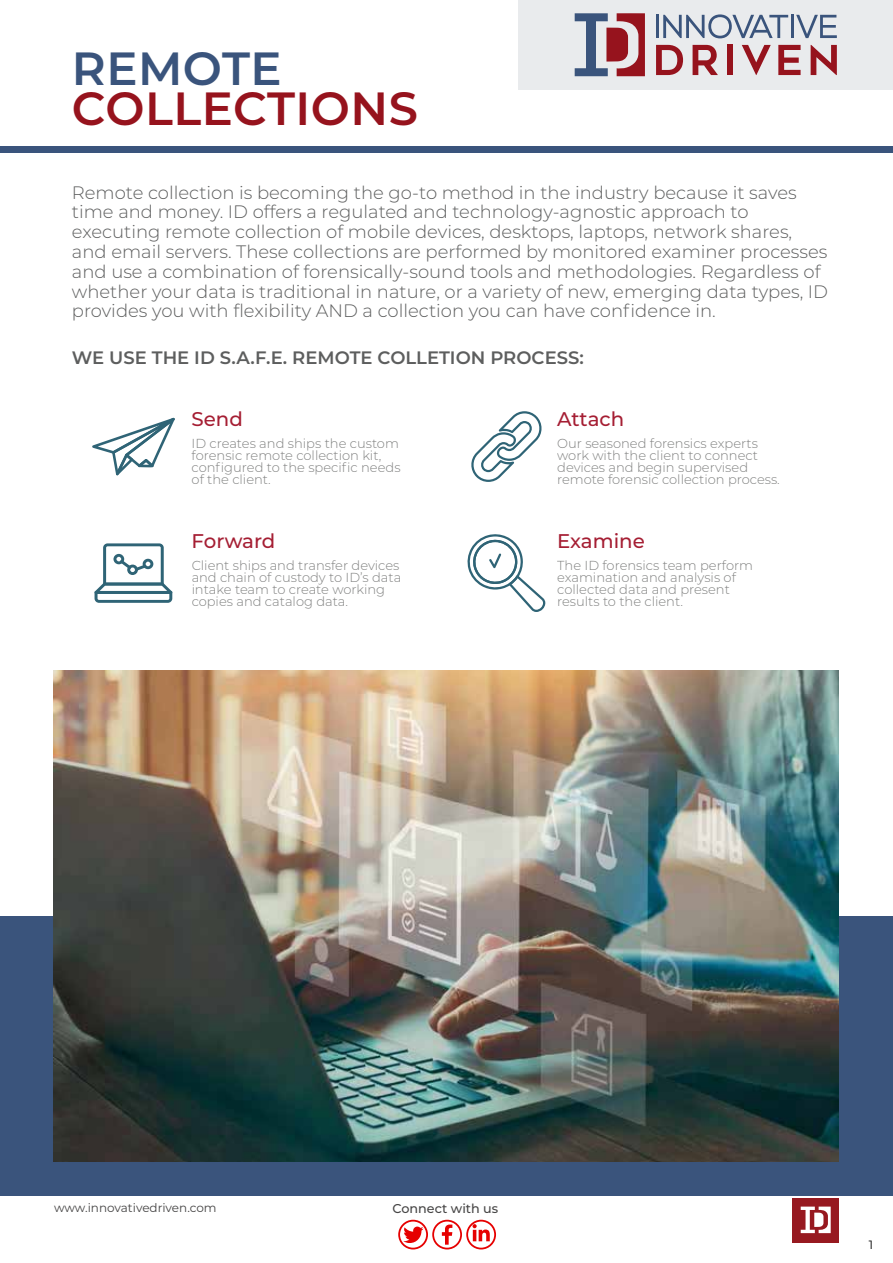
<style>
.page{position:relative;width:893px;height:1263px;background:#fff}
.page>*{position:absolute;margin:0;border:0;box-sizing:border-box;transform-origin:0 0}
.t1{font:600 46.5px "Montserrat";letter-spacing:.01em;color:#96131d}
.t2{font:600 46.5px "Montserrat";letter-spacing:.01em;color:#3a547c}
.t3{font:500 19.8px "Montserrat";color:#a51e33}
.t4{font:300 18px/19.8px "Montserrat";color:#5d5e5e}
.t5{font:600 18px "Montserrat";color:#5d5e5e}
.t6{font:300 13.05px/12px "Montserrat";color:#5f605f}
.t7{font:500 12.75px "Montserrat";color:#464545}
.t8{font:12px "Montserrat";color:#464545}
.t9{font:12px "Montserrat";color:#000}
</style>
<div class="page">
<div style="left:793px;top:1198px;width:46px;height:45px;background:#971920"></div>
<div style="left:519px;top:0;width:374px;height:90px;background:#e9ebed"></div>
<svg style="left:575px;top:13px;width:70px;height:63px"></svg>
<hr style="left:656px;top:15px;width:3px;height:23px;background:#3a547c">
<svg style="left:663px;top:14px;width:125px;height:24px"></svg>
<hr style="left:791px;top:15px;width:3px;height:23px;background:#3a547c">
<svg style="left:796px;top:15px;width:41px;height:23px"></svg>
<svg style="left:656px;top:45px;width:27px;height:30px"></svg>
<svg style="left:693px;top:45px;width:25px;height:30px"></svg>
<div style="left:727px;top:45px;width:6px;height:30px;background:#96131d"></div>
<svg style="left:742px;top:45px;width:29px;height:30px"></svg>
<svg style="left:778px;top:45px;width:23px;height:30px"></svg>
<svg style="left:811px;top:45px;width:26px;height:30px"></svg>
<svg style="left:801px;top:1206px;width:30px;height:27px"></svg>
<svg style="left:398px;top:1220px;width:98px;height:29px"></svg>
<div style="left:0;top:916px;width:893px;height:280px;background:#3a547c"></div>
<img style="left:53px;top:670px;width:786px;height:491px">
<div style="left:0;top:146px;width:893px;height:7px;background:#3a547c"></div>
<svg style="left:92px;top:418px;width:83px;height:57px"></svg>
<svg style="left:471px;top:411px;width:71px;height:71px"></svg>
<svg style="left:94px;top:543px;width:78px;height:60px"></svg>
<svg style="left:467px;top:534px;width:78px;height:78px"></svg>
<h1 class="t2" style="left:72px;top:36px;width:211px">REMOTE</h1>
<h1 class="t1" style="left:72px;top:76px;width:347px">COLLECTIONS</h1>
<p class="t4" style="left:72px;top:182px;width:758px">Remote collection is becoming the go-to method in the industry because it saves time and money. ID offers a regulated and technology-agnostic approach to executing remote collection of mobile devices, desktops, laptops, network shares, and email servers. These collections are performed by monitored examiner processes and use a combination of forensically-sound tools and methodologies. Regardless of whether your data is traditional in nature, or a variety of new, emerging data types, ID provides you with flexibility AND a collection you can have confidence in.</p>
<p class="t5" style="left:72px;top:345px;width:513px">WE USE THE ID S.A.F.E. REMOTE COLLETION PROCESS:</p>
<p class="t3" style="left:192px;top:405px;width:53px">Send</p>
<p class="t3" style="left:557px;top:405px;width:69px">Attach</p>
<p class="t6" style="left:192px;top:437px;width:211px">ID creates and ships the custom forensic remote collection kit, configured to the specific needs of the client.</p>
<p class="t6" style="left:557px;top:437px;width:224px">Our seasoned forensics experts work with the client to connect devices and begin supervised remote forensic collection process.</p>
<p class="t3" style="left:192px;top:527px;width:85px">Forward</p>
<p class="t3" style="left:557px;top:527px;width:89px">Examine</p>
<p class="t6" style="left:192px;top:559px;width:211px">Client ships and transfer devices and chain of custody to ID’s data intake team to create working copies and catalog data.</p>
<p class="t6" style="left:557px;top:559px;width:197px">The ID forensics team perform examination and analysis of collected data and present results to the client.</p>
<p class="t8" style="left:54px;top:1200px;width:164px">www.innovativedriven.com</p>
<p class="t7" style="left:393px;top:1199px;width:107px">Connect with us</p>
<p class="t9" style="left:869px;top:1236px;width:6px">1</p>
</div>
